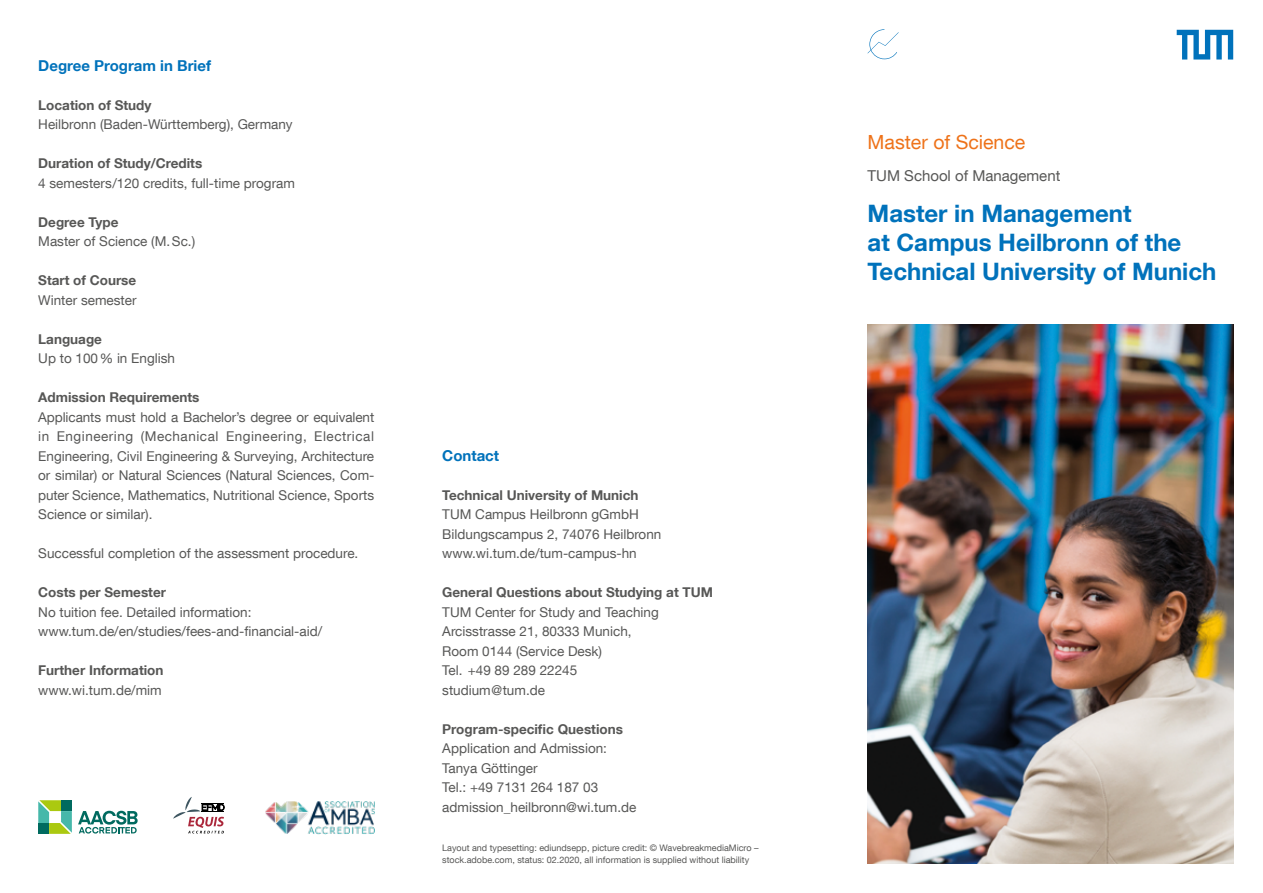
<style>
.page{position:relative;width:1263px;height:893px;background:#fff}
.page>*{position:absolute;margin:0;border:0;box-sizing:border-box;transform-origin:0 0}
.t1{font:700 24px/28.8px "TUM Neue Helvetica";color:#0072bb}
.t2{font:19.5px "TUM Neue Helvetica";color:#ee7219}
.t3{font:700 15px "TUM Neue Helvetica";color:#0072bb}
.t4{font:15px "TUM Neue Helvetica";color:#575756}
.t5{font:13.5px/19.5px "TUM Neue Helvetica";color:#575756}
.t6{font:700 13.5px "TUM Neue Helvetica";color:#575756}
.t7{font:9px/12px "TUM Neue Helvetica";color:#575756}
</style>
<div class="page">
<svg style="left:867px;top:29px;width:32px;height:30px"></svg>
<img style="left:867px;top:324px;width:366px;height:539px">
<svg style="left:1177px;top:30px;width:56px;height:30px"></svg>
<svg style="left:38px;top:800px;width:34px;height:34px"></svg>
<div style="left:38px;top:823px;width:11px;height:11px;background:#006a5f"></div>
<svg style="left:78px;top:811px;width:60px;height:22px"></svg>
<img style="left:265px;top:801px;width:110px;height:34px">
<svg style="left:173px;top:797px;width:51px;height:36px"></svg>
<p class="t3" style="left:38px;top:60px;width:174px">Degree Program in Brief</p>
<p class="t6" style="left:38px;top:100px;width:115px">Location of Study</p>
<p class="t5" style="left:38px;top:115px;width:256px">Heilbronn (Baden-Württemberg), Germany</p>
<p class="t6" style="left:38px;top:158px;width:166px">Duration of Study/Credits</p>
<p class="t5" style="left:38px;top:174px;width:258px">4 semesters /120 credits, full-time program</p>
<p class="t6" style="left:38px;top:217px;width:82px">Degree Type</p>
<p class="t5" style="left:38px;top:232px;width:158px">Master of Science (M. Sc.)</p>
<p class="t6" style="left:38px;top:275px;width:100px">Start of Course</p>
<p class="t5" style="left:38px;top:291px;width:100px">Winter semester</p>
<p class="t6" style="left:38px;top:334px;width:65px">Language</p>
<p class="t5" style="left:38px;top:349px;width:138px">Up to 100 % in English</p>
<p class="t6" style="left:38px;top:392px;width:163px">Admission Requirements</p>
<p class="t5" style="left:38px;top:408px;width:338px;text-align:justify">Applicants must hold a Bachelor’s degree or equivalent in Engineering (Mechanical Engineering, Electrical Engineering, Civil Engineering &amp; Surveying, Architecture or similar) or Natural Sciences (Natural Sciences, Com&shy;puter Science, Mathematics, Nutritional Science, Sports Science or similar).</p>
<p class="t5" style="left:38px;top:544px;width:322px">Successful completion of the assessment procedure.</p>
<p class="t6" style="left:38px;top:587px;width:129px">Costs per Semester</p>
<p class="t5" style="left:38px;top:603px;width:285px">No tuition fee. Detailed information: www.tum.de/en/studies/fees-and-financial-aid/</p>
<p class="t6" style="left:38px;top:665px;width:127px">Further Information</p>
<p class="t5" style="left:38px;top:681px;width:125px">www.wi.tum.de/mim</p>
<p class="t3" style="left:442px;top:450px;width:58px">Contact</p>
<p class="t6" style="left:442px;top:490px;width:198px">Technical University of Munich</p>
<p class="t5" style="left:442px;top:505px;width:221px">TUM Campus Heilbronn gGmbH<br>Bildungscampus 2, 74076 Heilbronn www.wi.tum.de/tum-campus-hn</p>
<p class="t6" style="left:442px;top:587px;width:272px">General Questions about Studying at TUM</p>
<p class="t5" style="left:442px;top:603px;width:218px">TUM Center for Study and Teaching<br>Arcisstrasse 21, 80333 Munich,<br>Room 0144 (Service Desk)<br>Tel. +49 89 289 22245<br>studium @ tum.de</p>
<p class="t6" style="left:442px;top:720px;width:182px">Program-specific Questions</p>
<p class="t5" style="left:442px;top:739px;width:196px">Application and Admission:<br>Tanya Göttinger<br>Tel.: +49 7131 264 187 03 admission_heilbronn@wi.tum.de</p>
<p class="t7" style="left:442px;top:843px;width:318px">Layout and typesetting: ediundsepp, picture credit: © WavebreakmediaMicro – stock.adobe.com, status: 02.2020, all information is supplied without liability</p>
<h2 class="t2" style="left:867px;top:133px;width:159px">Master of Science</h2>
<p class="t4" style="left:867px;top:169px;width:194px">TUM School of Management</p>
<h1 class="t1" style="left:867px;top:202px;width:350px">Master in Management<br>at Campus Heilbronn of the<br>Technical University of Munich</h1>
</div>
